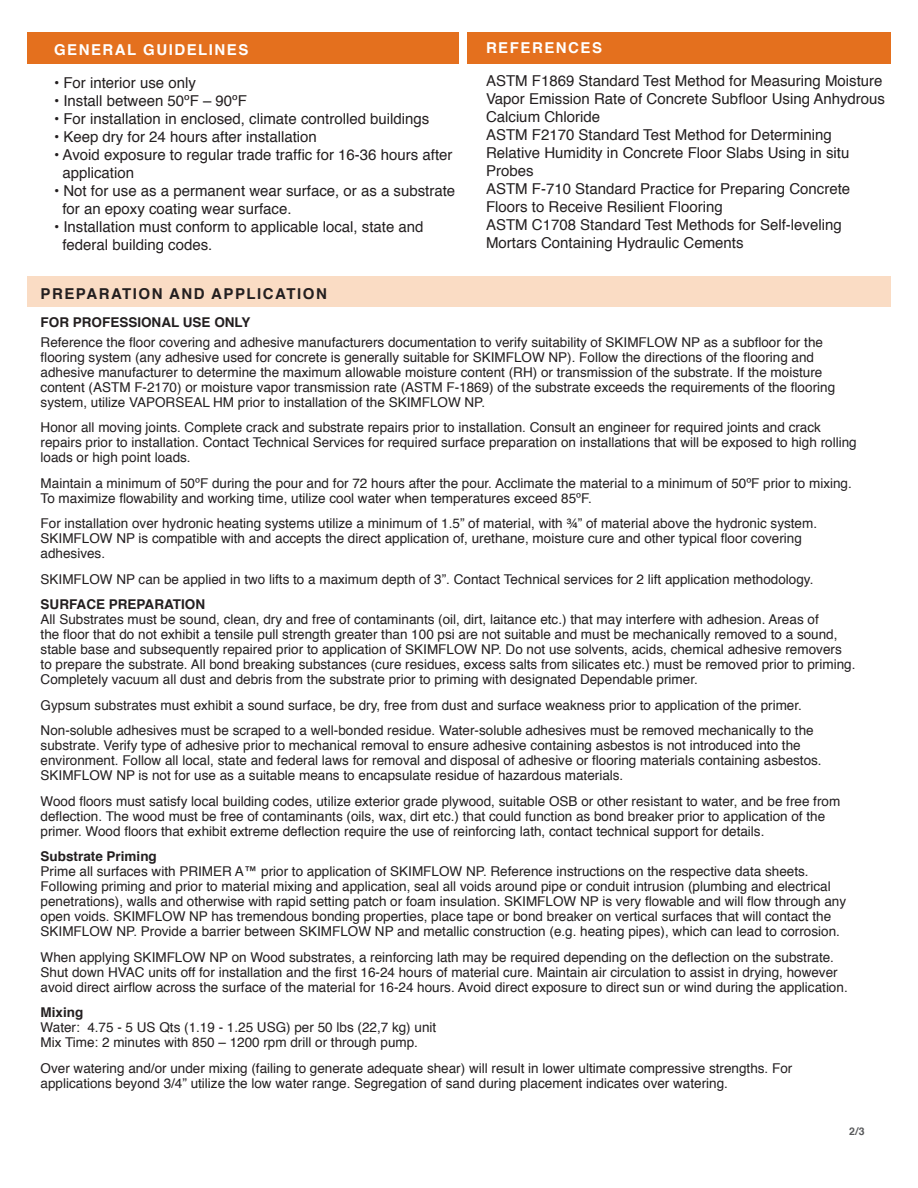
<style>
.page{position:relative;width:918px;height:1188px;background:#fff}
.page>*{position:absolute;margin:0;border:0;box-sizing:border-box;transform-origin:0 0}
.t1{font:15px/18px "Helvetica";color:#231f20}
.t2{font:700 15px "Helvetica";letter-spacing:.1em;color:#fff}
.t3{font:700 15px "Helvetica";letter-spacing:.1em;color:#231f20}
.t4{font:13.5px/15px "Helvetica";color:#231f20}
.t5{font:700 13.5px "Helvetica";color:#231f20}
.t6{font:700 10.5px "Helvetica";color:#57585a}
</style>
<div class="page">
<div style="left:27px;top:32px;width:432px;height:32px;background:#e4701e"></div>
<div style="left:468px;top:32px;width:423px;height:32px;background:#e4701e"></div>
<div style="left:27px;top:276px;width:864px;height:31px;background:#fadcc4"></div>
<p class="t2" style="left:54px;top:37px;width:196px">GENERAL GUIDELINES</p>
<p class="t1" style="left:54px;top:74px;width:143px">• For interior use only</p>
<p class="t1" style="left:54px;top:92px;width:194px">• Install between 50ºF – 90ºF</p>
<p class="t1" style="left:54px;top:110px;width:377px">• For installation in enclosed, climate controlled buildings</p>
<p class="t1" style="left:54px;top:128px;width:264px">• Keep dry for 24 hours after installation</p>
<p class="t1" style="left:62px;top:146px;width:392px;text-indent:-8px">• Avoid exposure to regular trade traffic for 16-36 hours after application</p>
<p class="t1" style="left:62px;top:182px;width:394px;text-indent:-8px">• Not for use as a permanent wear surface, or as a substrate for an epoxy coating wear surface.</p>
<p class="t1" style="left:62px;top:218px;width:363px;text-indent:-8px">• Installation must conform to applicable local, state and federal building codes.</p>
<p class="t2" style="left:486px;top:36px;width:118px">REFERENCES</p>
<p class="t1" style="left:486px;top:72px;width:401px">ASTM F1869 Standard Test Method for Measuring Moisture Vapor Emission Rate of Concrete Subfloor Using Anhydrous Calcium Chloride<br>ASTM F2170 Standard Test Method for Determining Relative Humidity in Concrete Floor Slabs Using in situ Probes<br>ASTM F-710 Standard Practice for Preparing Concrete Floors to Receive Resilient Flooring<br>ASTM C1708 Standard Test Methods for Self-leveling Mortars Containing Hydraulic Cements</p>
<p class="t3" style="left:41px;top:281px;width:288px">PREPARATION AND APPLICATION</p>
<p class="t5" style="left:41px;top:312px;width:212px">FOR PROFESSIONAL USE ONLY</p>
<p class="t4" style="left:41px;top:335px;width:796px">Reference the floor covering and adhesive manufacturers documentation to verify suitability of SKIMFLOW NP as a subfloor for the flooring system (any adhesive used for concrete is generally suitable for SKIMFLOW NP). Follow the directions of the flooring and adhesive manufacturer to determine the maximum allowable moisture content (RH) or transmission of the substrate. If the moisture content (ASTM F-2170) or moisture vapor transmission rate (ASTM F-1869) of the substrate exceeds the requirements of the flooring system, utilize VAPORSEAL HM prior to installation of the SKIMFLOW NP.</p>
<p class="t4" style="left:41px;top:420px;width:818px">Honor all moving joints. Complete crack and substrate repairs prior to installation. Consult an engineer for required joints and crack repairs prior to installation. Contact Technical Services for required surface preparation on installations that will be exposed to high rolling loads or high point loads.</p>
<p class="t4" style="left:41px;top:476px;width:813px">Maintain a minimum of 50ºF during the pour and for 72 hours after the pour. Acclimate the material to a minimum of 50ºF prior to mixing.<br>To maximize flowability and working time, utilize cool water when temperatures exceed 85ºF.</p>
<p class="t4" style="left:41px;top:516px;width:778px">For installation over hydronic heating systems utilize a minimum of 1.5” of material, with ¾” of material above the hydronic system.<br>SKIMFLOW NP is compatible with and accepts the direct application of, urethane, moisture cure and other typical floor covering adhesives.</p>
<p class="t4" style="left:41px;top:572px;width:774px">SKIMFLOW NP can be applied in two lifts to a maximum depth of 3”. Contact Technical services for 2 lift application methodology.</p>
<p class="t5" style="left:41px;top:594px;width:166px">SURFACE PREPARATION</p>
<p class="t4" style="left:41px;top:612px;width:816px">All Substrates must be sound, clean, dry and free of contaminants (oil, dirt, laitance etc.) that may interfere with adhesion. Areas of<br>the floor that do not exhibit a tensile pull strength greater than 100 psi are not suitable and must be mechanically removed to a sound, stable base and subsequently repaired prior to application of SKIMFLOW NP. Do not use solvents, acids, chemical adhesive removers to prepare the substrate. All bond breaking substances (cure residues, excess salts from silicates etc.) must be removed prior to priming.<br>Completely vacuum all dust and debris from the substrate prior to priming with designated Dependable primer.</p>
<p class="t4" style="left:41px;top:693px;width:775px;line-height:25.5px">Gypsum substrates must exhibit a sound surface, be dry, free from dust and surface weakness prior to application of the primer.<br>Non-soluble adhesives must be scraped to a well-bonded residue. Water-soluble adhesives must be removed mechanically to the</p>
<p class="t4" style="left:41px;top:738px;width:783px">substrate. Verify type of adhesive prior to mechanical removal to ensure adhesive containing asbestos is not introduced into the environment. Follow all local, state and federal laws for removal and disposal of adhesive or flooring materials containing asbestos.<br>SKIMFLOW NP is not for use as a suitable means to encapsulate residue of hazardous materials.</p>
<p class="t4" style="left:41px;top:794px;width:801px">Wood floors must satisfy local building codes, utilize exterior grade plywood, suitable OSB or other resistant to water, and be free from deflection. The wood must be free of contaminants (oils, wax, dirt etc.) that could function as bond breaker prior to application of the primer. Wood floors that exhibit extreme deflection require the use of reinforcing lath, contact technical support for details.</p>
<p class="t5" style="left:41px;top:846px;width:118px">Substrate Priming</p>
<p class="t4" style="left:41px;top:864px;width:807px">Prime all surfaces with PRIMER A™ prior to application of SKIMFLOW NP. Reference instructions on the respective data sheets.<br>Following priming and prior to material mixing and application, seal all voids around pipe or conduit intrusion (plumbing and electrical penetrations), walls and otherwise with rapid setting patch or foam insulation. SKIMFLOW NP is very flowable and will flow through any open voids. SKIMFLOW NP has tremendous bonding properties, place tape or bond breaker on vertical surfaces that will contact the SKIMFLOW NP. Provide a barrier between SKIMFLOW NP and metallic construction (e.g. heating pipes), which can lead to corrosion.</p>
<p class="t4" style="left:41px;top:950px;width:809px">When applying SKIMFLOW NP on Wood substrates, a reinforcing lath may be required depending on the deflection on the substrate.<br>Shut down HVAC units off for installation and the first 16-24 hours of material cure. Maintain air circulation to assist in drying, however avoid direct airflow across the surface of the material for 16-24 hours. Avoid direct exposure to direct sun or wind during the application.</p>
<p class="t5" style="left:41px;top:1002px;width:44px">Mixing</p>
<p class="t4" style="left:41px;top:1020px;width:397px">Water: 4.75 - 5 US Qts (1.19 - 1.25 USG) per 50 lbs (22,7 kg) unit<br>Mix Time: 2 minutes with 850 – 1200 rpm drill or through pump.</p>
<p class="t4" style="left:41px;top:1061px;width:753px">Over watering and/or under mixing (failing to generate adequate shear) will result in lower ultimate compressive strengths. For applications beyond 3/4” utilize the low water range. Segregation of sand during placement indicates over watering.</p>
<p class="t6" style="left:849px;top:1123px;width:17px">2/3</p>
</div>
